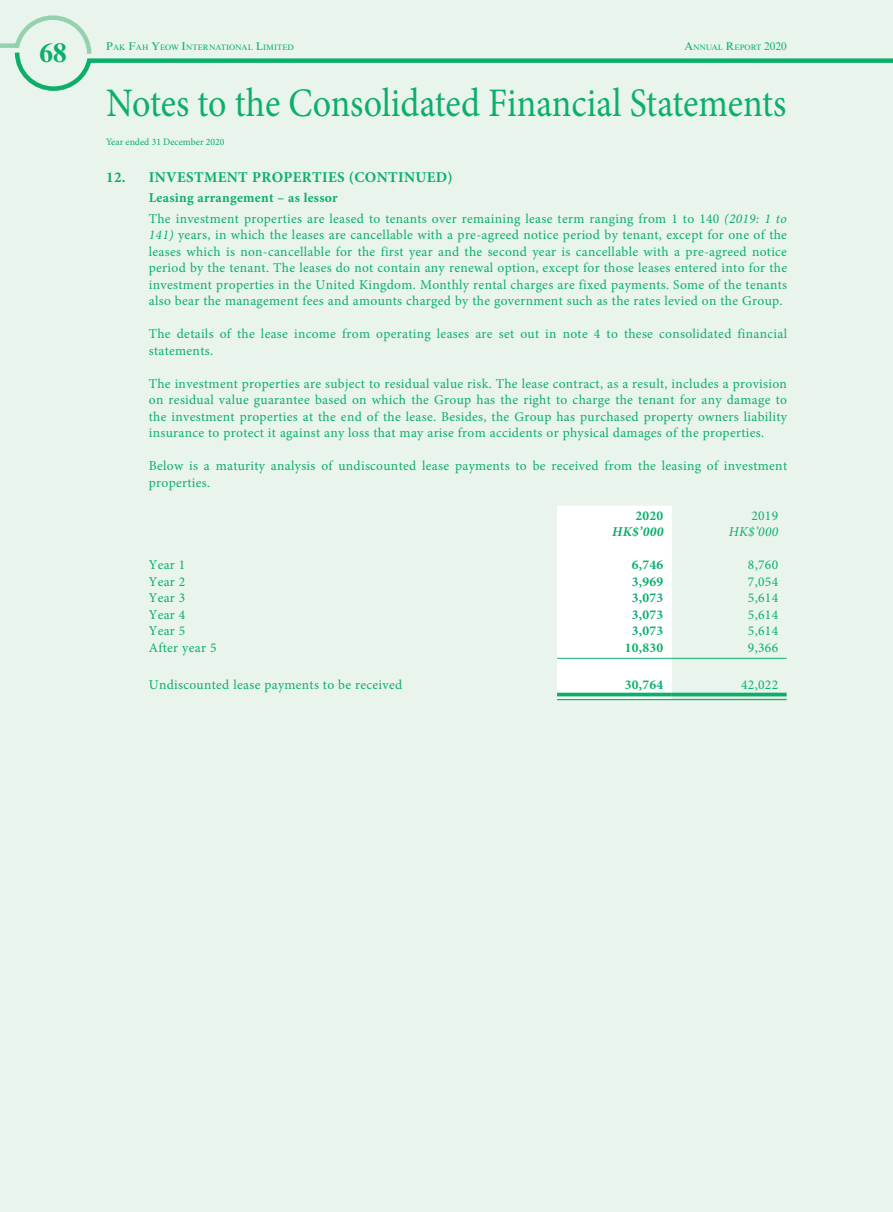
<style>
.page{position:relative;width:893px;height:1212px;background:#e8f4ec}
.page>*{position:absolute;margin:0;border:0;box-sizing:border-box;transform-origin:0 0}
.t1{font:40.5px "Minion Pro";letter-spacing:-.005em;color:#0baf6a;scale:.89 1}
.t2{font:700 27px "Times New Roman MT Std";color:#0baf6a}
._01_H1{font:700 15px "Minion Pro";letter-spacing:.02em;color:#0baf6a}
._00_txt{font:13.5px/16.5px "Minion Pro";letter-spacing:.025em;color:#0baf6a;text-align:justify}
._50_Table_txt{font:13.5px "Minion Pro";letter-spacing:.025em;color:#0baf6a}
._50_Table_txt-2{font:700 13.5px "Minion Pro";letter-spacing:.02em;color:#0baf6a}
._02_H2{font:700 13.5px "Minion Pro";letter-spacing:.02em;color:#0baf6a}
._50_Table_txt-3{font:italic 700 13.5px "Minion Pro";color:#0baf6a}
._50_Table_txt-4{font:italic 13.5px "Minion Pro";color:#0baf6a}
.t3{font:9.75px "Minion Pro";color:#0baf6a}
.t4{font:7.8px "Times New Roman MT Std";color:#0baf6a}
.s1{font-size:11.25px}
.s2{font-style:italic}
</style>
<div class="page">
<svg style="left:0;top:15px;width:893px;height:76px"></svg>
<div style="left:557px;top:506px;width:115px;height:192px;background:#fff"></div>
<hr style="left:557px;top:658px;width:115px;height:1px;background:#0baf6a">
<hr style="left:672px;top:658px;width:115px;height:1px;background:#0baf6a">
<hr style="left:557px;top:693px;width:115px;height:3px;background:#0baf6a">
<hr style="left:557px;top:699px;width:115px;height:1px;background:#0baf6a">
<hr style="left:672px;top:693px;width:115px;height:3px;background:#0baf6a">
<hr style="left:672px;top:699px;width:115px;height:1px;background:#0baf6a">
<h2 class="t2" style="left:40px;top:36px;width:28px">68</h2>
<p class="t4" style="left:106px;top:43px;width:189px"><span class="s1">P</span>AK <span class="s1">F</span>AH <span class="s1">Y</span>EOW <span class="s1">I</span>NTERNATIONAL <span class="s1">L</span>IMITED</p>
<p class="t4" style="left:684px;top:43px;width:104px"><span class="s1">A</span>NNUAL <span class="s1">R</span>EPORT <span class="s1">2020</span></p>
<h1 class="t1" style="left:106px;top:76px;width:766px">Notes to the Consolidated Financial Statements</h1>
<p class="t3" style="left:106px;top:135px;width:120px">Year ended 31 December 2020</p>
<p class="_01_H1" style="left:106px;top:167px;width:348px">12. INVESTMENT PROPERTIES (CONTINUED)</p>
<p class="_02_H2" style="left:149px;top:188px;width:190px">Leasing arrangement – as lessor</p>
<p class="_00_txt" style="left:149px;top:210px;width:640px">The investment properties are leased to tenants over remaining lease term ranging from 1 to 140 <span class="s2">(2019: 1 to 141)</span> years, in which the leases are cancellable with a pre-agreed notice period by tenant, except for one of the leases which is non-cancellable for the first year and the second year is cancellable with a pre-agreed notice period by the tenant. The leases do not contain any renewal option, except for those leases entered into for the investment properties in the United Kingdom. Monthly rental charges are fixed payments. Some of the tenants also bear the management fees and amounts charged by the government such as the rates levied on the Group.</p>
<p class="_00_txt" style="left:149px;top:326px;width:640px">The details of the lease income from operating leases are set out in note 4 to these consolidated financial statements.</p>
<p class="_00_txt" style="left:149px;top:375px;width:640px">The investment properties are subject to residual value risk. The lease contract, as a result, includes a provision on residual value guarantee based on which the Group has the right to charge the tenant for any damage to the investment properties at the end of the lease. Besides, the Group has purchased property owners liability insurance to protect it against any loss that may arise from accidents or physical damages of the properties.</p>
<p class="_00_txt" style="left:149px;top:458px;width:640px">Below is a maturity analysis of undiscounted lease payments to be received from the leasing of investment properties.</p>
<p class="_50_Table_txt-2" style="left:635px;top:506px;width:29px">2020</p>
<p class="_50_Table_txt" style="left:751px;top:506px;width:28px">2019</p>
<p class="_50_Table_txt-3" style="left:612px;top:522px;width:53px">HK$’000</p>
<p class="_50_Table_txt-4" style="left:729px;top:523px;width:51px">HK$’000</p>
<p class="_50_Table_txt" style="left:149px;top:556px;width:38px">Year 1</p>
<p class="_50_Table_txt-2" style="left:632px;top:555px;width:33px">6,746</p>
<p class="_50_Table_txt" style="left:748px;top:556px;width:32px">8,760</p>
<p class="_50_Table_txt" style="left:149px;top:572px;width:38px">Year 2</p>
<p class="_50_Table_txt-2" style="left:632px;top:572px;width:33px">3,969</p>
<p class="_50_Table_txt" style="left:748px;top:572px;width:32px">7,054</p>
<p class="_50_Table_txt" style="left:149px;top:589px;width:38px">Year 3</p>
<p class="_50_Table_txt-2" style="left:632px;top:588px;width:33px">3,073</p>
<p class="_50_Table_txt" style="left:748px;top:589px;width:32px">5,614</p>
<p class="_50_Table_txt" style="left:149px;top:605px;width:38px">Year 4</p>
<p class="_50_Table_txt-2" style="left:632px;top:605px;width:33px">3,073</p>
<p class="_50_Table_txt" style="left:748px;top:605px;width:32px">5,614</p>
<p class="_50_Table_txt" style="left:149px;top:622px;width:38px">Year 5</p>
<p class="_50_Table_txt-2" style="left:632px;top:621px;width:33px">3,073</p>
<p class="_50_Table_txt" style="left:748px;top:622px;width:32px">5,614</p>
<p class="_50_Table_txt" style="left:149px;top:638px;width:69px">After year 5</p>
<p class="_50_Table_txt-2" style="left:625px;top:638px;width:40px">10,830</p>
<p class="_50_Table_txt" style="left:748px;top:638px;width:32px">9,366</p>
<p class="_50_Table_txt" style="left:149px;top:676px;width:255px">Undiscounted lease payments to be received</p>
<p class="_50_Table_txt-2" style="left:625px;top:675px;width:40px">30,764</p>
<p class="_50_Table_txt" style="left:741px;top:676px;width:39px">42,022</p>
</div>
